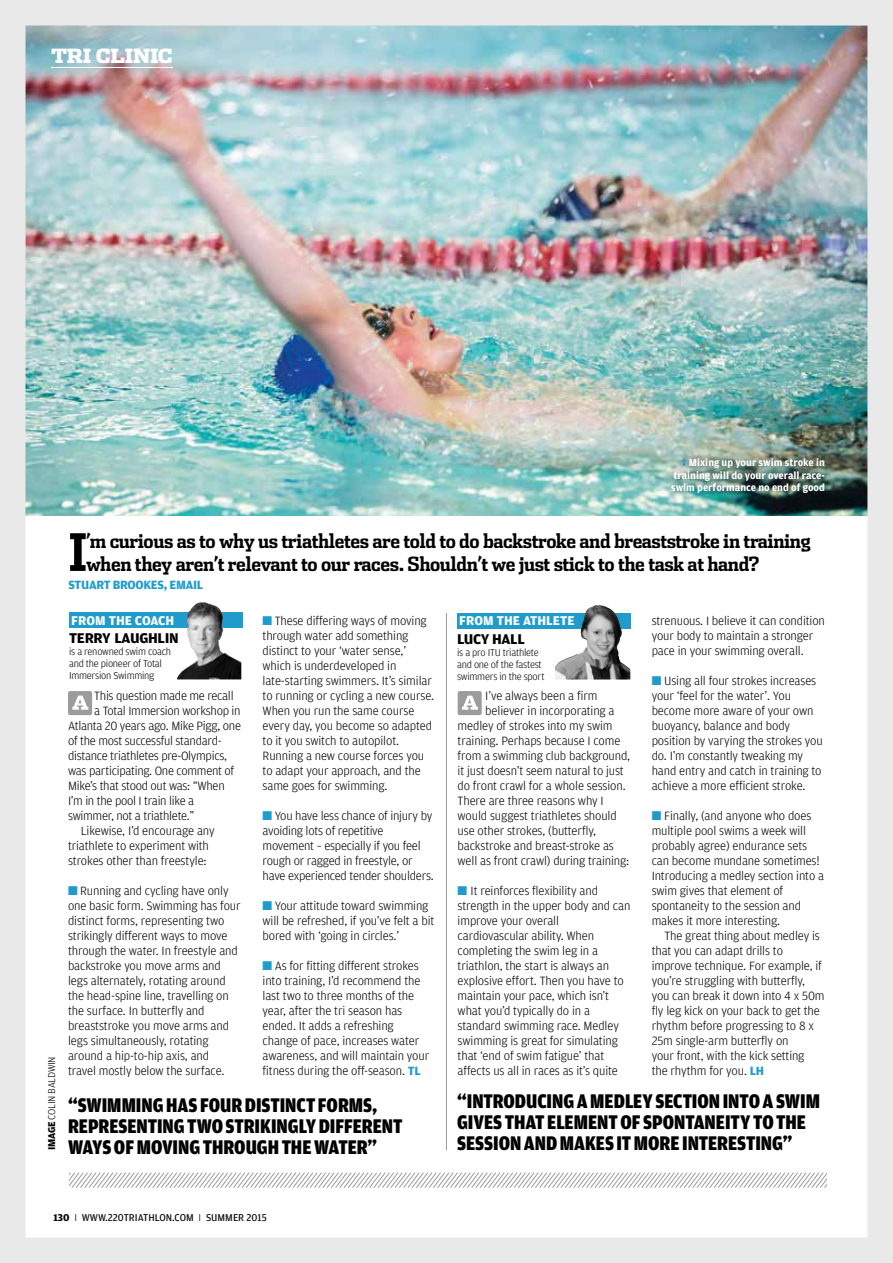
<style>
.page{position:relative;width:893px;height:1263px;background:#fff}
.page>*{position:absolute;margin:0;border:0;box-sizing:border-box;transform-origin:0 0}
.t1{font:700 51.45px "Dispatch Cond";color:#000}
.t2{font:900 21px/21px "Amplitude Cond";color:#000}
.t3{font:700 19.5px/23.4px "Dispatch Cond";letter-spacing:-.02em;color:#000}
.t4{font:900 19.5px "Dispatch";letter-spacing:-.02em;color:#fff}
.t5{font:700 15px "Amplitude";letter-spacing:-.02em;color:#000}
.t6{font:700 13.5px "Amplitude";color:#fff}
.t7{font:300 12.75px/15px "Amplitude";letter-spacing:-.01em;color:#000}
.t8{font:700 12.75px "Amplitude";letter-spacing:-.025em;color:#209ccc}
.t9{font:300 10.5px/12px "Amplitude";letter-spacing:-.025em;color:#000}
.t10{font:700 10.5px/12.6px "Amplitude";color:#fff;text-align:justify}
.t11{font:10.5px "Amplitude";color:#000}
.s1{font-weight:700}
.s2{color:#209ccc}
.s3{font-weight:700;color:#209ccc}
.s4{font-weight:300}
</style>
<div class="page">
<img style="left:0;top:0;width:893px;height:1263px">
<div style="left:68px;top:691px;width:24px;height:24px;background:#9c9c9d;border-radius:2px"></div>
<svg style="left:72px;top:696px;width:16px;height:14px"></svg>
<hr style="left:446px;top:613px;width:1px;height:537px;background:#9c9c9d">
<div style="left:458px;top:691px;width:24px;height:24px;background:#9c9c9d;border-radius:2px"></div>
<svg style="left:462px;top:696px;width:16px;height:14px"></svg>
<hr style="left:51px;top:67px;width:122px;height:1px;background:#fff">
<div style="left:663px;top:451px;width:169px;height:50px;background:#000;opacity:.55"></div>
<svg style="left:682px;top:459px;width:4px;height:7px"></svg>
<div style="left:457px;top:613px;width:173px;height:15px;background:#209ccc"></div>
<div style="left:69px;top:613px;width:173px;height:15px;background:#209ccc"></div>
<img style="left:177px;top:602px;width:64px;height:77px">
<img style="left:555px;top:605px;width:75px;height:74px">
<h3 class="t4" style="left:51px;top:42px;width:123px">TRI CLINIC</h3>
<p class="t10" style="left:671px;top:456px;width:155px;text-indent:18px">Mixing up your swim stroke in training will do your overall race&shy;swim performance no end of good</p>
<p class="t9" style="left:46px;top:1150px;width:95px;rotate:-90deg"><span class="s1">IMAGE</span> COLIN BALDWIN</p>
<h1 class="t1" style="left:69px;top:520px;width:20px">I</h1>
<h3 class="t3" style="left:86px;top:528px;width:726px">’m curious as to why us triathletes are told to do backstroke and breaststroke in training when they aren’t relevant to our races. Shouldn’t we just stick to the task at hand?</h3>
<p class="t8" style="left:69px;top:578px;width:136px">STUART BROOKES, EMAIL</p>
<p class="t7" style="left:263px;top:613px;width:173px"><span class="s2">■</span> These differing ways of moving through water add something distinct to your ‘water sense,’ which is underdeveloped in late-starting swimmers. It’s similar to running or cycling a new course.<br>When you run the same course every day, you become so adapted to it you switch to autopilot.<br>Running a new course forces you to adapt your approach, and the same goes for swimming.</p>
<p class="t7" style="left:263px;top:808px;width:173px"><span class="s2">■</span> You have less chance of injury by avoiding lots of repetitive movement – especially if you feel rough or ragged in freestyle, or have experienced tender shoulders.</p>
<p class="t7" style="left:263px;top:898px;width:173px"><span class="s2">■</span> Your attitude toward swimming will be refreshed, if you’ve felt a bit bored with ‘going in circles.’</p>
<p class="t7" style="left:263px;top:958px;width:168px"><span class="s2">■</span> As for fitting different strokes into training, I’d recommend the last two to three months of the year, after the tri season has ended. It adds a refreshing change of pace, increases water awareness, and will maintain your fitness during the off-season. <span class="s3">TL</span></p>
<h2 class="t2" style="left:68px;top:1094px;width:336px">“SWIMMING HAS FOUR DISTINCT FORMS,<br>REPRESENTING TWO STRIKINGLY DIFFERENT<br>WAYS OF MOVING THROUGH THE WATER”</h2>
<h2 class="t2" style="left:457px;top:1091px;width:364px">“INTRODUCING A MEDLEY SECTION INTO A SWIM<br>GIVES THAT ELEMENT OF SPONTANEITY TO THE<br>SESSION AND MAKES IT MORE INTERESTING”</h2>
<p class="t7" style="left:652px;top:613px;width:175px">strenuous. I believe it can condition your body to maintain a stronger pace in your swimming overall.</p>
<p class="t7" style="left:652px;top:673px;width:173px"><span class="s2">■</span> Using all four strokes increases your ‘feel for the water’. You become more aware of your own buoyancy, balance and body position by varying the strokes you do. I’m constantly tweaking my hand entry and catch in training to achieve a more efficient stroke.</p>
<p class="t7" style="left:652px;top:808px;width:174px"><span class="s2">■</span> Finally, (and anyone who does multiple pool swims a week will probably agree) endurance sets can become mundane sometimes!<br>Introducing a medley section into a swim gives that element of spontaneity to the session and makes it more interesting.</p>
<p class="t7" style="left:652px;top:928px;width:174px;text-indent:13px">The great thing about medley is that you can adapt drills to improve technique. For example, if you’re struggling with butterfly, you can break it down into 4 x 50m fly leg kick on your back to get the rhythm before progressing to 8 x<br>25m single-arm butterfly on<br>your front, with the kick setting<br>the rhythm for you. <span class="s3">LH</span></p>
<p class="t6" style="left:71px;top:613px;width:105px">FROM THE COACH</p>
<p class="t5" style="left:69px;top:630px;width:111px">TERRY LAUGHLIN</p>
<p class="t9" style="left:69px;top:646px;width:103px">is a renowned swim coach and the pioneer of Total<br>Immersion Swimming</p>
<p class="t6" style="left:459px;top:613px;width:117px">FROM THE ATHLETE</p>
<p class="t5" style="left:457px;top:630px;width:69px">LUCY HALL</p>
<p class="t9" style="left:457px;top:646px;width:89px">is a pro ITU triathlete and one of the fastest swimmers in the sport</p>
<p class="t7" style="left:485px;top:688px;width:114px">I’ve always been a firm</p>
<p class="t7" style="left:485px;top:703px;width:131px">believer in incorporating a</p>
<p class="t7" style="left:458px;top:718px;width:156px">medley of strokes into my swim</p>
<p class="t7" style="left:458px;top:733px;width:164px">training. Perhaps because I come</p>
<p class="t7" style="left:458px;top:748px;width:174px">from a swimming club background,</p>
<p class="t7" style="left:458px;top:763px;width:168px">it just doesn’t seem natural to just</p>
<p class="t7" style="left:458px;top:778px;width:170px">do front crawl for a whole session.</p>
<p class="t7" style="left:458px;top:793px;width:148px">There are three reasons why I</p>
<p class="t7" style="left:458px;top:808px;width:161px">would suggest triathletes should</p>
<p class="t7" style="left:458px;top:823px;width:140px">use other strokes, (butterfly,</p>
<p class="t7" style="left:458px;top:838px;width:158px">backstroke and breast-stroke as</p>
<p class="t7" style="left:458px;top:853px;width:173px">well as front crawl) during training:</p>
<p class="t7" style="left:458px;top:883px;width:174px"><span class="s2">■</span> It reinforces flexibility and strength in the upper body and can improve your overall cardiovascular ability. When completing the swim leg in a triathlon, the start is always an explosive effort. Then you have to maintain your pace, which isn’t what you’d typically do in a standard swimming race. Medley swimming is great for simulating that ‘end of swim fatigue’ that affects us all in races as it’s quite</p>
<p class="t7" style="left:94px;top:688px;width:141px">This question made me recall</p>
<p class="t7" style="left:94px;top:703px;width:148px">a Total Immersion workshop in</p>
<p class="t7" style="left:68px;top:718px;width:175px">Atlanta 20 years ago. Mike Pigg, one</p>
<p class="t7" style="left:68px;top:733px;width:155px">of the most successful standard-</p>
<p class="t7" style="left:68px;top:748px;width:161px">distance triathletes pre-Olympics,</p>
<p class="t7" style="left:68px;top:763px;width:168px">was participating. One comment of</p>
<p class="t7" style="left:68px;top:778px;width:158px">Mike’s that stood out was: “When</p>
<p class="t7" style="left:68px;top:793px;width:128px">I’m in the pool I train like a</p>
<p class="t7" style="left:68px;top:808px;width:128px">swimmer, not a triathlete.”</p>
<p class="t7" style="left:81px;top:823px;width:135px">Likewise, I’d encourage any</p>
<p class="t7" style="left:68px;top:838px;width:142px">triathlete to experiment with</p>
<p class="t7" style="left:68px;top:853px;width:140px">strokes other than freestyle:</p>
<p class="t7" style="left:68px;top:883px;width:174px"><span class="s2">■</span> Running and cycling have only one basic form. Swimming has four distinct forms, representing two strikingly different ways to move through the water. In freestyle and backstroke you move arms and legs alternately, rotating around the head-spine line, travelling on the surface. In butterfly and breaststroke you move arms and legs simultaneously, rotating around a hip-to-hip axis, and<br>travel mostly below the surface.</p>
<p class="t11" style="left:54px;top:1212px;width:215px"><span class="s1">130</span> <span class="s4">I</span> WWW.220TRIATHLON.COM <span class="s4">I</span> SUMMER 2015</p>
</div>
